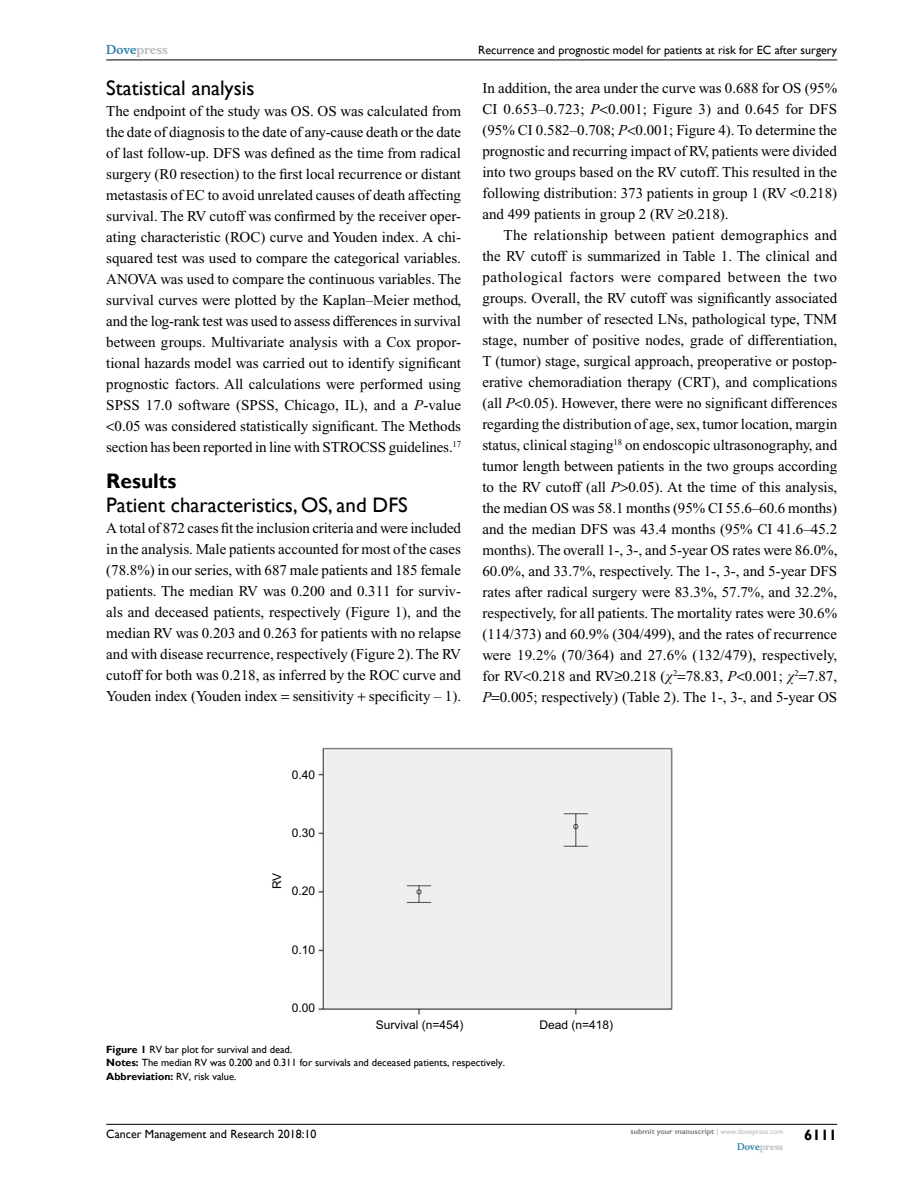
<style>
.page{position:relative;width:918px;height:1188px;background:#fff}
.page>*{position:absolute;margin:0;border:0;box-sizing:border-box;transform-origin:0 0}
.t1{font:21px "Gill Sans";color:#000}
.t2{font:700 21px "Gill Sans";color:#000}
.t3{font:15px/21px "Times New Roman";color:#000;text-align:justify}
.t4{font:700 15px "Gill Sans";color:#000}
.t5{font:12px "Gill Sans";color:#000}
.t6{font:12px "Arial";color:#000}
.t7{font:700 12px "Musee";color:#b8babc}
.t8{font:10.5px/13.5px "Gill Sans";color:#000}
.t9{font:700 9px "Musee";color:#b8babc}
.t10{font:700 7.5px "Gill Sans";color:#808285}
.s1{color:#3785ad}
.s2{font-style:italic}
.s3{font-weight:700}
.s4{font-weight:400;color:#b8babc}
</style>
<div class="page">
<hr style="left:106px;top:1124px;width:731px;height:1px;background:#000">
<hr style="left:106px;top:60px;width:731px;height:1px;background:#000">
<div style="left:319px;top:748px;width:353px;height:266px;background:#f0efef"></div>
<p class="t7" style="left:106px;top:43px;width:63px"><span class="s1">Dove</span>press</p>
<h1 class="t1" style="left:106px;top:76px;width:150px">Statistical analysis</h1>
<p class="t3" style="left:106px;top:101px;width:356px;text-align:center">The endpoint of the study was OS. OS was calculated from the date of diagnosis to the date of any-cause death or the date of last follow-up. DFS was defined as the time from radical surgery (R0 resection) to the first local recurrence or distant metastasis of EC to avoid unrelated causes of death affecting survival. The RV cutoff was confirmed by the receiver oper&shy;ating characteristic (ROC) curve and Youden index. A chi&shy;squared test was used to compare the categorical variables.<br>ANOVA was used to compare the continuous variables. The survival curves were plotted by the Kaplan–Meier method, and the log-rank test was used to assess differences in survival between groups. Multivariate analysis with a Cox propor&shy;tional hazards model was carried out to identify significant prognostic factors. All calculations were performed using SPSS 17.0 software (SPSS, Chicago, IL), and a <span class="s2">P</span>-value 0.05 was considered statistically significant. The Methods section has been reported in line with STROCSS guidelines.<sup>17</sup></p>
<h1 class="t2" style="left:106px;top:469px;width:72px">Results</h1>
<h1 class="t1" style="left:106px;top:493px;width:301px">Patient characteristics, OS, and DFS</h1>
<p class="t3" style="left:106px;top:518px;width:356px">A total of 872 cases fit the inclusion criteria and were included in the analysis. Male patients accounted for most of the cases (78.8%) in our series, with 687 male patients and 185 female patients. The median RV was 0.200 and 0.311 for surviv&shy;als and deceased patients, respectively (Figure 1), and the median RV was 0.203 and 0.263 for patients with no relapse and with disease recurrence, respectively (Figure 2). The RV cutoff for both was 0.218, as inferred by the ROC curve and Youden index (Youden index sensitivity specificity – 1).</p>
<p class="t5" style="left:478px;top:43px;width:360px">Recurrence and prognostic model for patients at risk for EC after surgery</p>
<p class="t3" style="left:482px;top:77px;width:356px">In addition, the area under the curve was 0.688 for OS (95% CI 0.653–0.723; <span class="s2">P</span> 0.001; Figure 3) and 0.645 for DFS (95% CI 0.582–0.708; <span class="s2">P</span> 0.001; Figure 4). To determine the prognostic and recurring impact of RV, patients were divided into two groups based on the RV cutoff. This resulted in the following distribution: 373 patients in group 1 (RV 0.218) and 499 patients in group 2 (RV ≥0.218).</p>
<p class="t3" style="left:482px;top:224px;width:357px;text-indent:21px">The relationship between patient demographics and the RV cutoff is summarized in Table 1. The clinical and pathological factors were compared between the two groups. Overall, the RV cutoff was significantly associated with the number of resected LNs, pathological type, TNM stage, number of positive nodes, grade of differentiation, T (tumor) stage, surgical approach, preoperative or postop&shy;erative chemoradiation therapy (CRT), and complications (all <span class="s2">P</span> 0.05). However, there were no significant differences regarding the distribution of age, sex, tumor location, margin status, clinical staging<sup>18</sup> on endoscopic ultrasonography, and tumor length between patients in the two groups according to the RV cutoff (all <span class="s2">P</span> 0.05). At the time of this analysis, the median OS was 58.1 months (95% CI 55.6–60.6 months) and the median DFS was 43.4 months (95% CI 41.6–45.2 months). The overall 1-, 3-, and 5-year OS rates were 86.0%, 60.0%, and 33.7%, respectively. The 1-, 3-, and 5-year DFS rates after radical surgery were 83.3%, 57.7%, and 32.2%, respectively, for all patients. The mortality rates were 30.6% (114/373) and 60.9% (304/499), and the rates of recurrence were 19.2% (70/364) and 27.6% (132/479), respectively, for RV 0.218 and RV≥0.218 ( <sup>2</sup> 78.83, <span class="s2">P</span> 0.001; <sup>2</sup> 7.87, <span class="s2">P</span> 0.005; respectively) (Table 2). The 1-, 3-, and 5-year OS</p>
<p class="t6" style="left:292px;top:766px;width:25px">0.40</p>
<p class="t6" style="left:292px;top:825px;width:25px">0.30</p>
<p class="t6" style="left:269px;top:889px;width:18px;rotate:-90deg">RV</p>
<p class="t6" style="left:292px;top:883px;width:25px">0.20</p>
<p class="t6" style="left:292px;top:941px;width:25px">0.10</p>
<p class="t6" style="left:292px;top:1000px;width:25px">0.00</p>
<p class="t6" style="left:376px;top:1017px;width:89px">Survival (n=454)</p>
<p class="t6" style="left:540px;top:1017px;width:75px">Dead (n=418)</p>
<p class="t8" style="left:106px;top:1042px;width:400px"><span class="s3">Figure 1</span> RV bar plot for survival and dead.<br><span class="s3">Notes:</span> The median RV was 0.200 and 0.311 for survivals and deceased patients, respectively.<br><span class="s3">Abbreviation:</span> RV, risk value.</p>
<p class="t5" style="left:106px;top:1127px;width:212px">Cancer Management and Research 2018:10</p>
<p class="t10" style="left:631px;top:1127px;width:154px">submit your manuscript <span class="s4">| www.dovepress.com</span></p>
<p class="t9" style="left:737px;top:1141px;width:48px"><span class="s1">Dove</span>press</p>
<p class="t4" style="left:804px;top:1126px;width:35px">6111</p>
</div>
